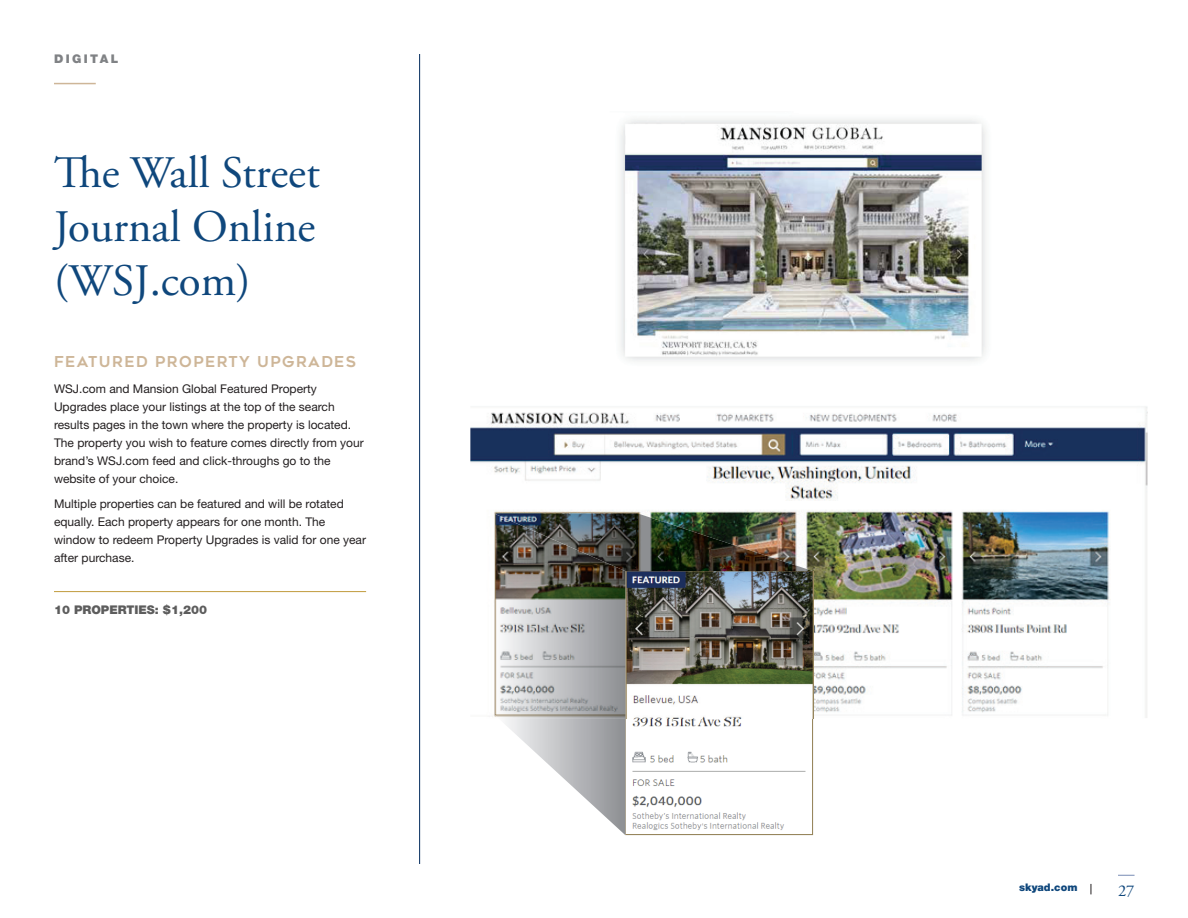
<style>
.page{position:relative;width:1188px;height:918px;background:#fff}
.page>*{position:absolute;margin:0;border:0;box-sizing:border-box;transform-origin:0 0}
.t1{font:45px/54px "Adobe Garamond Pro";color:#0f477c;text-align:justify}
.t2{font:16.5px "Adobe Garamond Pro";color:#0f477c}
.t3{font:700 15px "Geometos Neue";letter-spacing:.1em;color:#ceb698}
.t4{font:12px/18px "Helvetica Neue LT Std";color:#231f20}
.t5{font:900 12px "Helvetica Neue LT Std";color:#5d5d5d}
.t6{font:900 12px "Helvetica Neue LT Std";letter-spacing:.2em;color:#808285}
.t7{font:900 10.5px "Helvetica Neue LT Std";color:#0f477c}
</style>
<div class="page">
<hr style="left:54px;top:83px;width:42px;height:1px;background:#ceb698">
<svg style="left:1118px;top:875px;width:17px;height:1px"></svg>
<hr style="left:54px;top:591px;width:312px;height:1px;background:#c19b3d">
<hr style="left:419px;top:54px;width:1px;height:810px;background:#00295c">
<img style="left:470px;top:406px;width:678px;height:312px">
<img style="left:625px;top:571px;width:188px;height:264px">
<svg style="left:505px;top:718px;width:120px;height:117px"></svg>
<img style="left:495px;top:571px;width:130px;height:147px">
<img style="left:495px;top:514px;width:318px;height:57px">
<img style="left:621px;top:119px;width:365px;height:242px">
<img style="left:620px;top:119px;width:156px;height:34px">
<p class="t6" style="left:54px;top:51px;width:66px">DIGITAL</p>
<h1 class="t1" style="left:54px;top:147px;width:267px">The Wall Street Journal Online (WSJ.com)</h1>
<p class="t3" style="left:54px;top:353px;width:304px">FEATURED PROPERTY UPGRADES</p>
<p class="t4" style="left:54px;top:380px;width:311px">WSJ.com and Mansion Global Featured Property Upgrades place your listings at the top of the search results pages in the town where the property is located.<br>The property you wish to feature comes directly from your brand’s WSJ.com feed and click-throughs go to the website of your choice.</p>
<p class="t4" style="left:54px;top:494px;width:314px">Multiple properties can be featured and will be rotated equally. Each property appears for one month. The window to redeem Property Upgrades is valid for one year after purchase.</p>
<p class="t5" style="left:54px;top:602px;width:155px">10 PROPERTIES: $1,200</p>
<p class="t7" style="left:1019px;top:881px;width:60px">skyad.com</p>
<h2 class="t2" style="left:1118px;top:881px;width:18px">27</h2>
</div>
